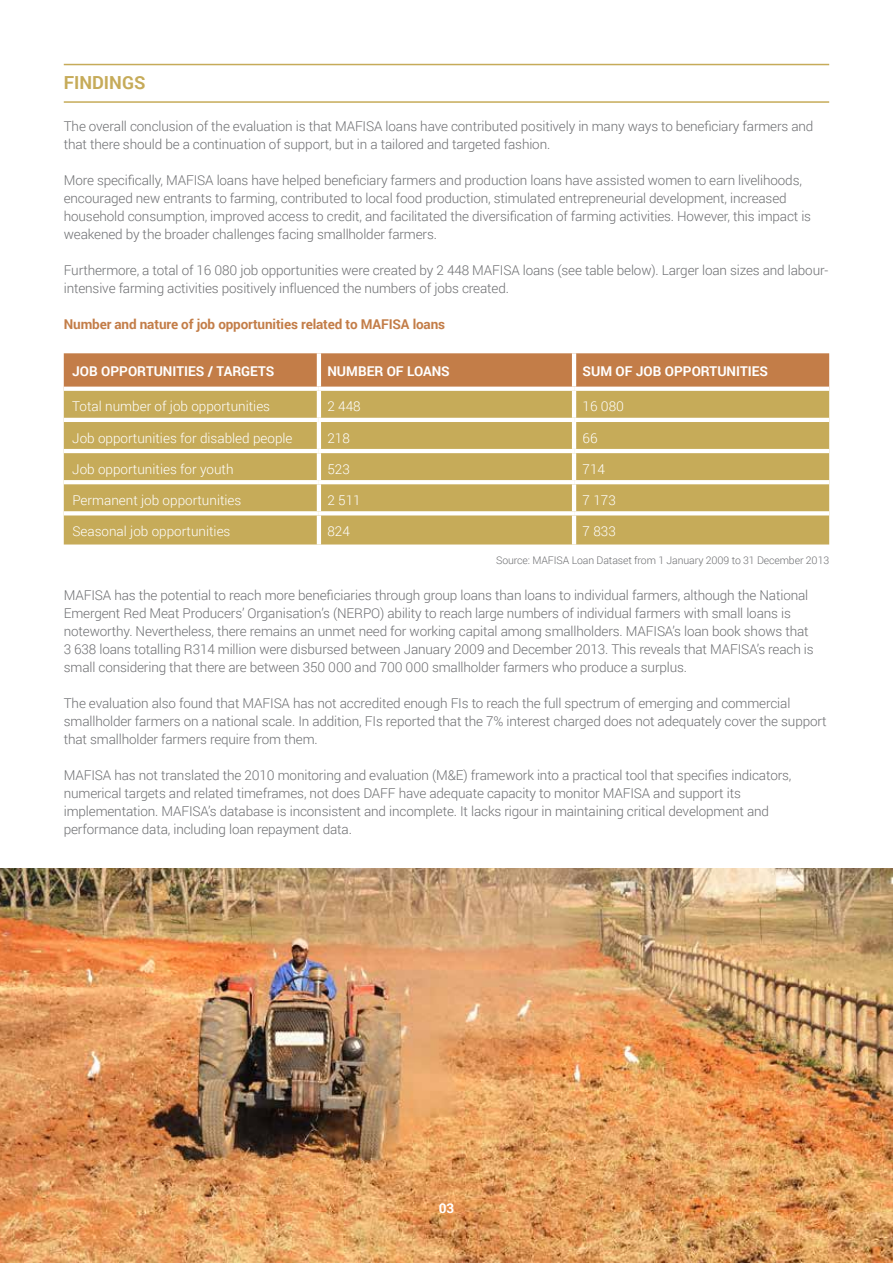
<style>
.page{position:relative;width:893px;height:1263px;background:#fff}
.page>*{position:absolute;margin:0;border:0;box-sizing:border-box;transform-origin:0 0}
.t1{font:700 18px "Roboto";color:#c6ab59}
.t2{font:300 13.5px/18px "Roboto";letter-spacing:-.01em;color:#6d6e71}
.t3{font:300 13.5px "Roboto";color:#fff}
.t4{font:700 13.5px "Roboto";color:#fff}
.t5{font:700 13.5px "Roboto";letter-spacing:-.01em;color:#c37d48}
.t6{font:300 10.5px "Roboto";letter-spacing:-.01em;color:#6d6e71}
</style>
<div class="page">
<img style="left:0;top:868px;width:893px;height:395px">
<hr style="left:64px;top:64px;width:765px;height:1px;background:#c6ab59">
<hr style="left:64px;top:101px;width:765px;height:2px;background:#c6ab59">
<div style="left:64px;top:353px;width:765px;height:34px;background:#c37d48"></div>
<div style="left:64px;top:391px;width:765px;height:153px;background:#c6ab59"></div>
<hr style="left:317px;top:353px;width:4px;height:34px;background:#fff">
<hr style="left:572px;top:353px;width:4px;height:34px;background:#fff">
<svg style="left:64px;top:387px;width:255px;height:4px"></svg>
<svg style="left:319px;top:390px;width:255px;height:1px"></svg>
<hr style="left:317px;top:391px;width:4px;height:27px;background:#fff">
<svg style="left:574px;top:387px;width:255px;height:4px"></svg>
<hr style="left:572px;top:391px;width:4px;height:27px;background:#fff">
<hr style="left:64px;top:418px;width:255px;height:4px;background:#fff">
<hr style="left:319px;top:418px;width:255px;height:4px;background:#fff">
<hr style="left:317px;top:422px;width:4px;height:27px;background:#fff">
<hr style="left:574px;top:418px;width:255px;height:4px;background:#fff">
<hr style="left:572px;top:422px;width:4px;height:27px;background:#fff">
<hr style="left:64px;top:449px;width:255px;height:4px;background:#fff">
<hr style="left:319px;top:449px;width:255px;height:4px;background:#fff">
<hr style="left:317px;top:453px;width:4px;height:27px;background:#fff">
<hr style="left:574px;top:449px;width:255px;height:4px;background:#fff">
<hr style="left:572px;top:453px;width:4px;height:27px;background:#fff">
<svg style="left:64px;top:480px;width:255px;height:4px"></svg>
<svg style="left:319px;top:480px;width:255px;height:4px"></svg>
<hr style="left:317px;top:484px;width:4px;height:27px;background:#fff">
<svg style="left:574px;top:480px;width:255px;height:4px"></svg>
<hr style="left:572px;top:484px;width:4px;height:27px;background:#fff">
<svg style="left:64px;top:511px;width:255px;height:4px"></svg>
<svg style="left:319px;top:511px;width:255px;height:4px"></svg>
<hr style="left:317px;top:515px;width:4px;height:29px;background:#fff">
<svg style="left:574px;top:511px;width:255px;height:4px"></svg>
<hr style="left:572px;top:515px;width:4px;height:29px;background:#fff">
<h1 class="t1" style="left:64px;top:70px;width:83px">FINDINGS</h1>
<p class="t2" style="left:64px;top:117px;width:751px">The overall conclusion of the evaluation is that MAFISA loans have contributed positively in many ways to beneficiary farmers and that there should be a continuation of support, but in a tailored and targeted fashion.</p>
<p class="t2" style="left:64px;top:171px;width:749px">More specifically, MAFISA loans have helped beneficiary farmers and production loans have assisted women to earn livelihoods, encouraged new entrants to farming, contributed to local food production, stimulated entrepreneurial development, increased household consumption, improved access to credit, and facilitated the diversification of farming activities. However, this impact is weakened by the broader challenges facing smallholder farmers.</p>
<p class="t2" style="left:64px;top:261px;width:766px">Furthermore, a total of 16 080 job opportunities were created by 2 448 MAFISA loans (see table below). Larger loan sizes and labour&shy;intensive farming activities positively influenced the numbers of jobs created.</p>
<p class="t5" style="left:64px;top:315px;width:383px">Number and nature of job opportunities related to MAFISA loans</p>
<p class="t4" style="left:72px;top:362px;width:204px">JOB OPPORTUNITIES / TARGETS</p>
<p class="t4" style="left:327px;top:362px;width:124px">NUMBER OF LOANS</p>
<p class="t4" style="left:583px;top:362px;width:187px">SUM OF JOB OPPORTUNITIES</p>
<p class="t3" style="left:72px;top:397px;width:199px">Total number of job opportunities</p>
<p class="t3" style="left:327px;top:397px;width:35px">2 448</p>
<p class="t3" style="left:583px;top:397px;width:43px">16 080</p>
<p class="t3" style="left:72px;top:428px;width:222px">Job opportunities for disabled people</p>
<p class="t3" style="left:327px;top:428px;width:24px">218</p>
<p class="t3" style="left:583px;top:428px;width:16px">66</p>
<p class="t3" style="left:72px;top:460px;width:163px">Job opportunities for youth</p>
<p class="t3" style="left:327px;top:460px;width:24px">523</p>
<p class="t3" style="left:583px;top:460px;width:24px">714</p>
<p class="t3" style="left:72px;top:491px;width:171px">Permanent job opportunities</p>
<p class="t3" style="left:327px;top:491px;width:35px">2 511</p>
<p class="t3" style="left:583px;top:491px;width:35px">7 173</p>
<p class="t3" style="left:72px;top:522px;width:160px">Seasonal job opportunities</p>
<p class="t3" style="left:327px;top:522px;width:24px">824</p>
<p class="t3" style="left:583px;top:522px;width:35px">7 833</p>
<p class="t6" style="left:496px;top:553px;width:335px">Source: MAFISA Loan Dataset from 1 January 2009 to 31 December 2013</p>
<p class="t2" style="left:64px;top:585px;width:751px">MAFISA has the potential to reach more beneficiaries through group loans than loans to individual farmers, although the National Emergent Red Meat Producers’ Organisation’s (NERPO) ability to reach large numbers of individual farmers with small loans is noteworthy. Nevertheless, there remains an unmet need for working capital among smallholders. MAFISA’s loan book shows that 3 638 loans totalling R314 million were disbursed between January 2009 and December 2013. This reveals that MAFISA’s reach is small considering that there are between 350 000 and 700 000 smallholder farmers who produce a surplus.</p>
<p class="t2" style="left:64px;top:693px;width:764px">The evaluation also found that MAFISA has not accredited enough FIs to reach the full spectrum of emerging and commercial smallholder farmers on a national scale. In addition, FIs reported that the 7% interest charged does not adequately cover the support that smallholder farmers require from them.</p>
<p class="t2" style="left:64px;top:765px;width:729px">MAFISA has not translated the 2010 monitoring and evaluation (M&amp;E) framework into a practical tool that specifies indicators, numerical targets and related timeframes, not does DAFF have adequate capacity to monitor MAFISA and support its implementation. MAFISA’s database is inconsistent and incomplete. It lacks rigour in maintaining critical development and performance data, including loan repayment data.</p>
<p class="t4" style="left:439px;top:1199px;width:17px">03</p>
</div>
